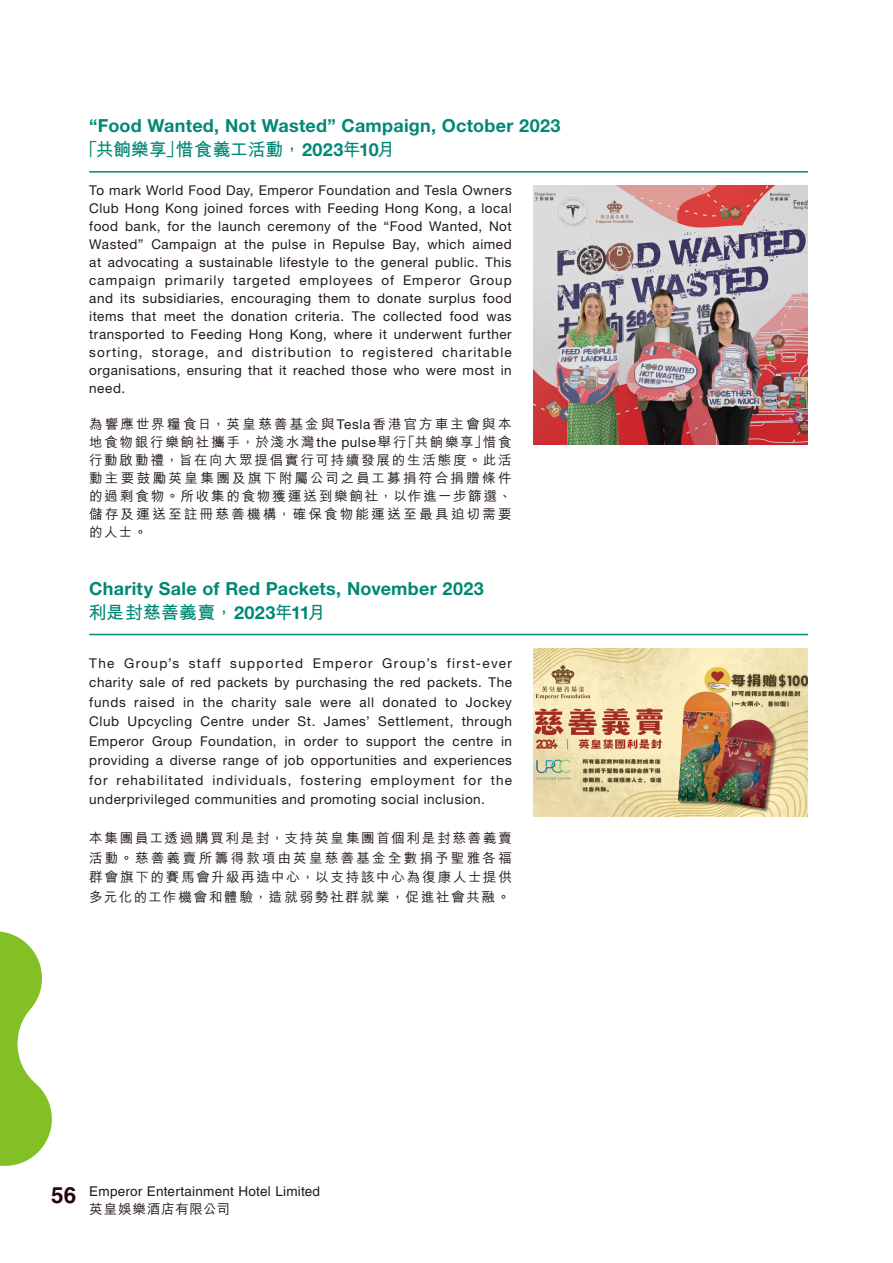
<style>
.page{position:relative;width:893px;height:1263px;background:#fff}
.page>*{position:absolute;margin:0;border:0;box-sizing:border-box;transform-origin:0 0}
.t1{font:700 18px "Helvetica Neue LT Std";letter-spacing:.015em;color:#008874}
.t2{font:700 18px "M Hei HK";letter-spacing:-.005em;color:#008874}
.t3{font:13.5px/18px "Helvetica Neue LT Std";letter-spacing:.035em;color:#231916;text-align:justify}
.t4{font:500 13.5px/18px "M Hei HK";letter-spacing:.135em;color:#231916;text-align:justify}
.t5{font:13.5px "Helvetica LT Std";letter-spacing:.02em;color:#231916}
.t6{font:500 13.5px "M Hei HK";letter-spacing:.05em;color:#231916}
.s1{font-family:"Helvetica Neue LT Std"}
.s2{font-family:"Helvetica Neue LT Std";font-weight:400}
.s3{font-weight:700;font-size:22.5px;color:#25050d}
</style>
<div class="page">
<svg style="left:0;top:931px;width:52px;height:235px"></svg>
<img style="left:533px;top:186px;width:275px;height:258px">
<hr style="left:89px;top:171px;width:719px;height:2px;background:#008874">
<img style="left:533px;top:648px;width:275px;height:169px">
<hr style="left:89px;top:634px;width:719px;height:1px;background:#008874">
<h1 class="t1" style="left:89px;top:114px;width:473px">“Food Wanted, Not Wasted” Campaign, October 2023</h1>
<h1 class="t2" style="left:80px;top:136px;width:316px">「共餉樂享」惜食義工活動，<span class="s1">2023</span>年<span class="s1">10</span>月</h1>
<p class="t3" style="left:89px;top:181px;width:424px">To mark World Food Day, Emperor Foundation and Tesla Owners Club Hong Kong joined forces with Feeding Hong Kong, a local food bank, for the launch ceremony of the “Food Wanted, Not Wasted” Campaign at the pulse in Repulse Bay, which aimed at advocating a sustainable lifestyle to the general public. This campaign primarily targeted employees of Emperor Group and its subsidiaries, encouraging them to donate surplus food items that meet the donation criteria. The collected food was transported to Feeding Hong Kong, where it underwent further sorting, storage, and distribution to registered charitable organisations, ensuring that it reached those who were most in need.</p>
<p class="t4" style="left:89px;top:414px;width:424px">為響應世界糧食日，英皇慈善基金與<span class="s2">Tesla</span>香港官方車主會與本地食物銀行樂餉社攜手，於淺水灣<span class="s2">the pulse</span>舉行「共餉樂享」惜食行動啟動禮，旨在向大眾提倡實行可持續發展的生活態度。此活動主要鼓勵英皇集團及旗下附屬公司之員工募捐符合捐贈條件的過剩食物。所收集的食物獲運送到樂餉社，以作進一步篩選、儲存及運送至註冊慈善機構，確保食物能運送至最具迫切需要的人士。</p>
<h1 class="t1" style="left:89px;top:577px;width:396px">Charity Sale of Red Packets, November 2023</h1>
<h1 class="t2" style="left:88px;top:599px;width:239px">利是封慈善義賣，<span class="s1">2023</span>年<span class="s1">11</span>月</h1>
<p class="t3" style="left:89px;top:653px;width:424px;line-height:19.5px">The Group’s staff supported Emperor Group’s first-ever charity sale of red packets by purchasing the red packets. The funds raised in the charity sale were all donated to Jockey Club Upcycling Centre under St. James’ Settlement, through Emperor Group Foundation, in order to support the centre in providing a diverse range of job opportunities and experiences for rehabilitated individuals, fostering employment for the underprivileged communities and promoting social inclusion.</p>
<p class="t4" style="left:89px;top:827px;width:424px;line-height:19.5px">本集團員工透過購買利是封，支持英皇集團首個利是封慈善義賣活動。慈善義賣所籌得款項由英皇慈善基金全數捐予聖雅各福群會旗下的賽馬會升級再造中心，以支持該中心為復康人士提供多元化的工作機會和體驗，造就弱勢社群就業，促進社會共融。</p>
<p class="t5" style="left:51px;top:1183px;width:270px"><span class="s3">56</span> Emperor Entertainment Hotel Limited</p>
<p class="t6" style="left:89px;top:1199px;width:142px">英皇娛樂酒店有限公司</p>
</div>
